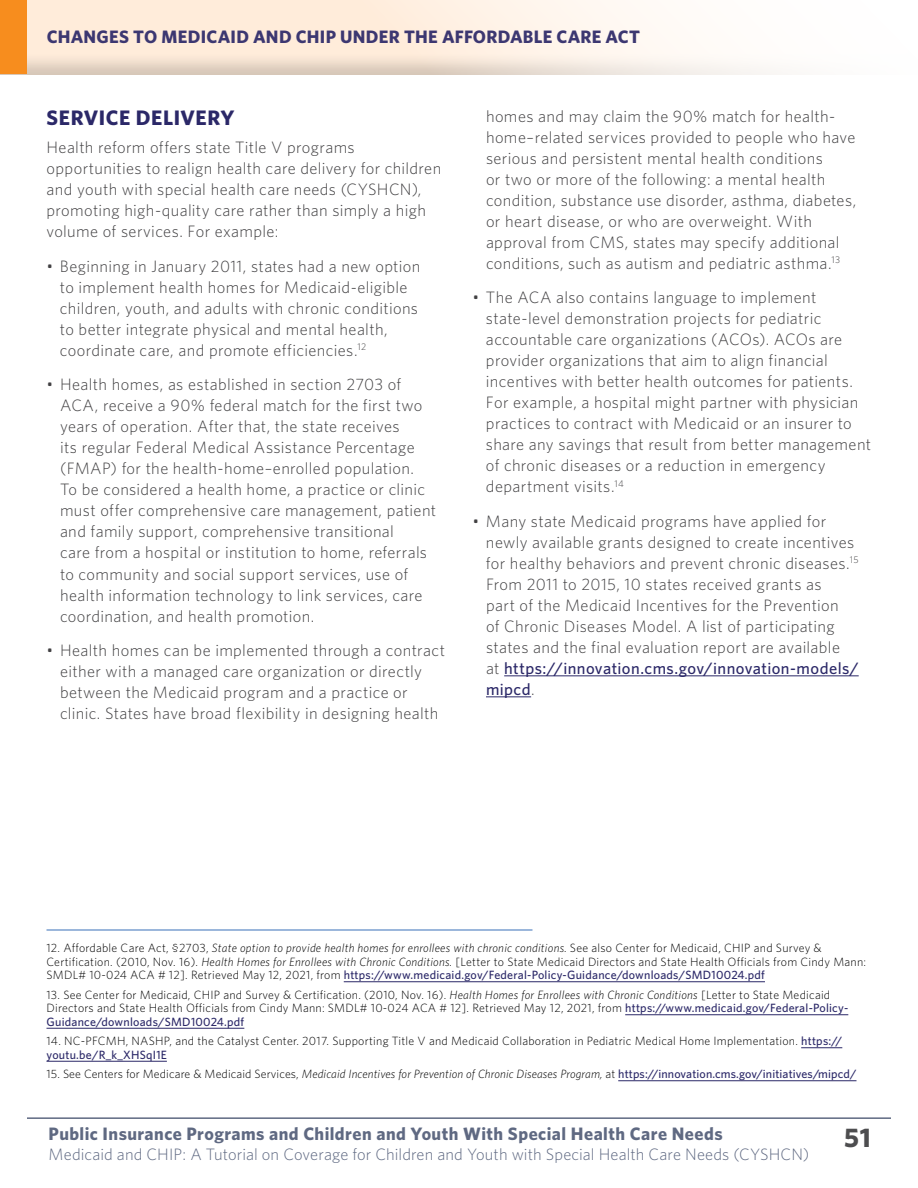
<style>
.page{position:relative;width:918px;height:1188px;background:#fff}
.page>*{position:absolute;margin:0;border:0;box-sizing:border-box;transform-origin:0 0}
.t1{font:700 27px "Whitney";color:#4d4d4f}
.t2{font:700 21px "Whitney";letter-spacing:.025em;color:#2b2868}
.t3{font:700 18px "Whitney";letter-spacing:.025em;color:#5f6982}
.t4{font:700 18px "Whitney";letter-spacing:.01em;color:#3c3771}
.t5{font:300 16.5px/21px "Whitney";letter-spacing:.02em;color:#414042}
.t6{font:300 16.5px "Whitney";letter-spacing:.005em;color:#5f6982}
.t7{font:300 12px/13.5px "Whitney";letter-spacing:.02em;color:#000}
.t8{font:italic 300 12px "Whitney";letter-spacing:.01em;color:#000}
.s1{font-weight:500;color:#2b2868}
.s2{font-style:italic}
.s3{font-style:normal}
.s4{font-weight:500;font-style:normal;color:#2b2868}
</style>
<div class="page">
<hr style="left:46px;top:930px;width:486px;height:1px;background:#3970b8">
<hr style="left:344px;top:981px;width:421px;height:1px;background:#2b2868">
<hr style="left:625px;top:1014px;width:223px;height:1px;background:#2b2868">
<hr style="left:46px;top:1028px;width:198px;height:1px;background:#2b2868">
<hr style="left:801px;top:1047px;width:41px;height:1px;background:#2b2868">
<hr style="left:46px;top:1061px;width:121px;height:1px;background:#2b2868">
<hr style="left:618px;top:1080px;width:238px;height:1px;background:#2b2868">
<hr style="left:504px;top:676px;width:355px;height:1px;background:#2b2868">
<hr style="left:486px;top:697px;width:45px;height:1px;background:#2b2868">
<div style="left:0;top:0;width:918px;height:76px;background:#000;opacity:.18"></div>
<div style="left:0;top:0;width:27px;height:74px;background:#f78d1e"></div>
<hr style="left:27px;top:1117px;width:864px;height:2px;background:#5f6982">
<p class="t4" style="left:47px;top:26px;width:595px">CHANGES TO MEDICAID AND CHIP UNDER THE AFFORDABLE CARE ACT</p>
<h2 class="t2" style="left:46px;top:105px;width:190px">SERVICE DELIVERY</h2>
<p class="t5" style="left:46px;top:137px;width:396px">Health reform offers state Title V programs opportunities to realign health care delivery for children and youth with special health care needs (CYSHCN), promoting high-quality care rather than simply a high volume of services. For example:</p>
<p class="t5" style="left:60px;top:255px;width:362px;text-indent:-13px">• Beginning in January 2011, states had a new option to implement health homes for Medicaid-eligible children, youth, and adults with chronic conditions to better integrate physical and mental health, coordinate care, and promote efficiencies.<sup>12</sup></p>
<p class="t5" style="left:60px;top:374px;width:378px;text-indent:-13px">• Health homes, as established in section 2703 of ACA, receive a 90% federal match for the first two years of operation. After that, the state receives<br>its regular Federal Medical Assistance Percentage (FMAP) for the health-home–enrolled population.<br>To be considered a health home, a practice or clinic must offer comprehensive care management, patient and family support, comprehensive transitional<br>care from a hospital or institution to home, referrals to community and social support services, use of health information technology to link services, care coordination, and health promotion.</p>
<p class="t5" style="left:60px;top:639px;width:387px;text-indent:-13px">• Health homes can be implemented through a contract either with a managed care organization or directly between the Medicaid program and a practice or clinic. States have broad flexibility in designing health</p>
<p class="t5" style="left:486px;top:105px;width:372px">homes and may claim the 90% match for health&shy;home–related services provided to people who have serious and persistent mental health conditions<br>or two or more of the following: a mental health condition, substance use disorder, asthma, diabetes, or heart disease, or who are overweight. With approval from CMS, states may specify additional conditions, such as autism and pediatric asthma.<sup>13</sup></p>
<p class="t5" style="left:486px;top:287px;width:387px;text-indent:-13px">• The ACA also contains language to implement state-level demonstration projects for pediatric accountable care organizations (ACOs). ACOs are provider organizations that aim to align financial incentives with better health outcomes for patients.<br>For example, a hospital might partner with physician practices to contract with Medicaid or an insurer to share any savings that result from better management of chronic diseases or a reduction in emergency department visits.<sup>14</sup></p>
<p class="t5" style="left:486px;top:510px;width:374px;text-indent:-13px">• Many state Medicaid programs have applied for newly available grants designed to create incentives for healthy behaviors and prevent chronic diseases.<sup>15<br></sup>From 2011 to 2015, 10 states received grants as<br>part of the Medicaid Incentives for the Prevention<br>of Chronic Diseases Model. A list of participating states and the final evaluation report are available<br>at <span class="s1">https://innovation.cms.gov/innovation-models/ mipcd</span>.</p>
<p class="t7" style="left:46px;top:941px;width:821px">12. Affordable Care Act, §2703, <span class="s2">State option to provide health homes for enrollees with chronic conditions.</span> See also Center for Medicaid, CHIP and Survey &amp;<br>Certification. (2010, Nov. 16). <span class="s2">Health Homes for Enrollees with Chronic Conditions.</span> [Letter to State Medicaid Directors and State Health Officials from Cindy Mann:<br>SMDL# 10-024 ACA # 12]. Retrieved May 12, 2021, from <span class="s1">https://www.medicaid.gov/Federal-Policy-Guidance/downloads/SMD10024.pdf</span></p>
<p class="t7" style="left:46px;top:988px;width:803px">13. See Center for Medicaid, CHIP and Survey &amp; Certification. (2010, Nov. 16). <span class="s2">Health Homes for Enrollees with Chronic Conditions</span> [Letter to State Medicaid<br>Directors and State Health Officials from Cindy Mann: SMDL# 10-024 ACA # 12]. Retrieved May 12, 2021 , from <span class="s1">https://www.medicaid.gov/Federal-Policy-<br>Guidance/downloads/SMD10024.pdf</span></p>
<p class="t7" style="left:46px;top:1034px;width:797px">14. NC-PFCMH, NASHP, and the Catalyst Center. 2017. Supporting Title V and Medicaid Collaboration in Pediatric Medical Home Implementation . <span class="s1">https:// youtu.be/R_k_XHSqI1E</span></p>
<p class="t8" style="left:46px;top:1067px;width:812px"><span class="s3">15. See Centers for Medicare &amp; Medicaid Services,</span> Medicaid Incentives for Prevention of Chronic Diseases Program, <span class="s3">at</span> <span class="s4">https://innovation.cms.gov/initiatives/mipcd/</span></p>
<p class="t3" style="left:49px;top:1123px;width:676px">Public Insurance Programs and Children and Youth With Special Health Care Needs</p>
<p class="t6" style="left:49px;top:1144px;width:762px">Medicaid and CHIP: A Tutorial on Coverage for Children and Youth with Special Health Care Needs (CYSHCN)</p>
<h1 class="t1" style="left:844px;top:1121px;width:28px">51</h1>
</div>
